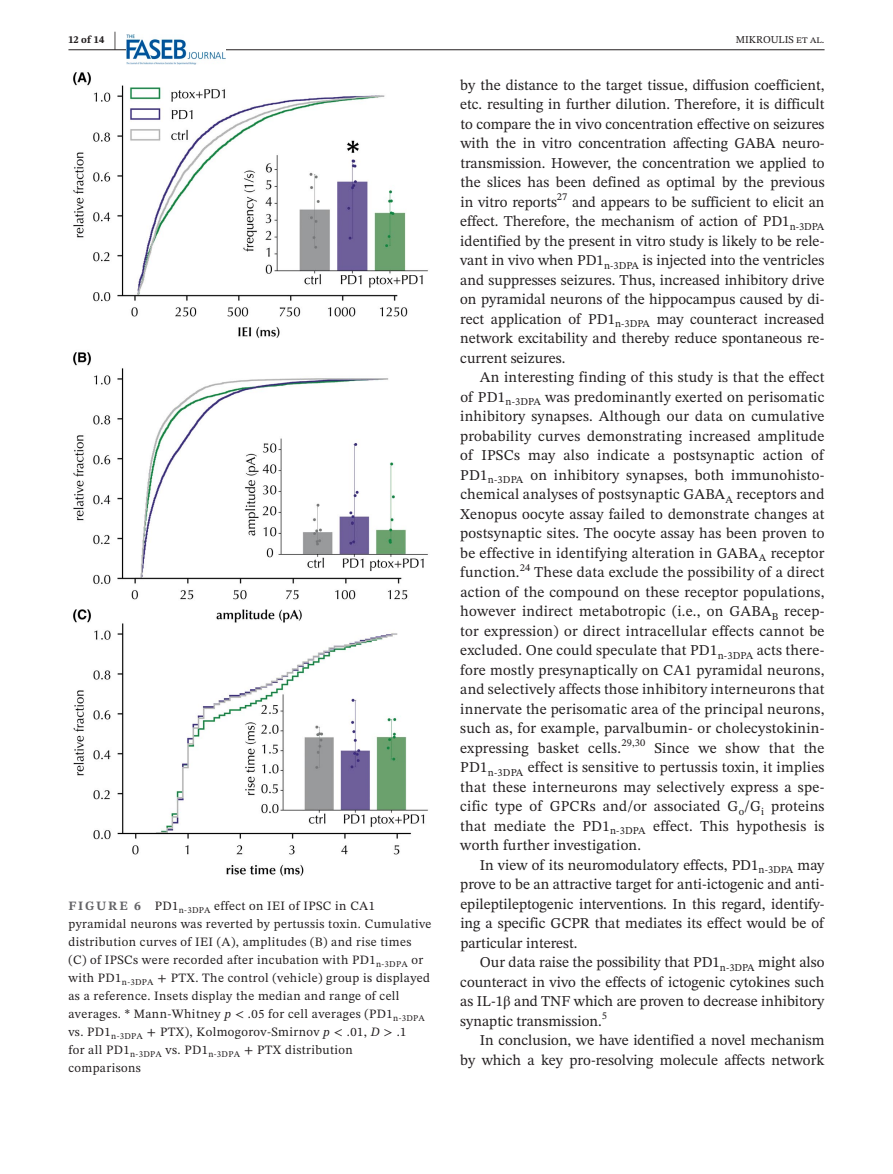
<style>
.page{position:relative;width:893px;height:1174px;background:#fff}
.page>*{position:absolute;margin:0;border:0;box-sizing:border-box;transform-origin:0 0}
.t1{font:15px/19.5px "STIX Two Text";color:#231f20;text-align:justify}
.t2{font:12.75px/18px "STIX Two Text";letter-spacing:.03em;color:#231f20}
.t3{font:10.5px "STIX Two Text";color:#231f20}
.t4{font:700 10.5px "STIX Two Text";color:#231f20}
.s1{font-size:21px}
.s2{font-family:"STIX"}
.s3{font-weight:700;color:#636366}
.s4{font-style:italic}
</style>
<div class="page">
<hr style="left:68px;top:49px;width:756px;height:1px;background:#231f20">
<img style="left:126px;top:35px;width:99px;height:30px">
<img style="left:73px;top:72px;width:355px;height:804px">
<p class="t4" style="left:68px;top:32px;width:50px">12 of 14 <span class="s1">|</span></p>
<p class="t3" style="left:736px;top:32px;width:90px">MIKROULIS et al.</p>
<p class="t1" style="left:460px;top:75px;width:366px">by the distance to the target tissue, diffusion coefficient, etc. resulting in further dilution. Therefore, it is difficult to compare the in vivo concentration effective on seizures with the in vitro concentration affecting GABA neuro&shy;transmission. However, the concentration we applied to the slices has been defined as optimal by the previous in vitro reports</p>
<p class="t3" style="left:557px;top:189px;width:12px">27</p>
<p class="t1" style="left:460px;top:192px;width:366px;text-indent:112px">and appears to be sufficient to elicit an effect. Therefore, the mechanism of action of PD1<sub>n-3DPA </sub>identified by the present in vitro study is likely to be rele&shy;vant in vivo when PD1<sub>n-3DPA</sub> is injected into the ventricles and suppresses seizures. Thus, increased inhibitory drive on pyramidal neurons of the hippocampus caused by di&shy;rect application of PD1<sub>n-3DPA</sub> may counteract increased network excitability and thereby reduce spontaneous re&shy;current seizures.</p>
<p class="t1" style="left:460px;top:367px;width:366px;text-indent:20px">An interesting finding of this study is that the effect of PD1<sub>n-3DPA</sub> was predominantly exerted on perisomatic inhibitory synapses. Although our data on cumulative probability curves demonstrating increased amplitude of IPSCs may also indicate a postsynaptic action of PD1<sub>n-3DPA</sub> on inhibitory synapses, both immunohisto&shy;chemical analyses of postsynaptic GABA<sub>A</sub> receptors and Xenopus oocyte assay failed to demonstrate changes at postsynaptic sites. The oocyte assay has been proven to be effective in identifying alteration in GABA<sub>A</sub> receptor function.</p>
<p class="t3" style="left:520px;top:559px;width:12px">24</p>
<p class="t1" style="left:460px;top:562px;width:366px;text-indent:74px">These data exclude the possibility of a direct action of the compound on these receptor populations, however indirect metabotropic (i.e., on GABA<sub>B</sub> recep&shy;tor expression) or direct intracellular effects cannot be excluded. One could speculate that PD1<sub>n-3DPA</sub> acts there&shy;fore mostly presynaptically on CA1 pyramidal neurons, and selectively affects those inhibitory interneurons that innervate the perisomatic area of the principal neurons, such as, for example, parvalbumin- or cholecystokinin&shy;expressing basket cells.</p>
<p class="t3" style="left:621px;top:735px;width:26px">29,30</p>
<p class="t1" style="left:460px;top:738px;width:366px;text-indent:194px">Since we show that the PD1<sub>n-3DPA</sub> effect is sensitive to pertussis toxin, it implies that these interneurons may selectively express a spe&shy;cific type of GPCRs and/or associated G<sub>o</sub>/G<sub>i</sub> proteins that mediate the PD1<sub>n-3DPA</sub> effect. This hypothesis is worth further investigation.</p>
<p class="t1" style="left:460px;top:855px;width:366px;text-indent:19px">In view of its neuromodulatory effects, PD1<sub>n-3DPA</sub> may prove to be an attractive target for anti-ictogenic and anti&shy;epileptileptogenic interventions. In this regard, identify&shy;ing a specific GCPR that mediates its effect would be of particular interest.</p>
<p class="t1" style="left:460px;top:952px;width:366px;text-indent:20px">Our data raise the possibility that PD1<sub>n-3DPA</sub> might also counteract in vivo the effects of ictogenic cytokines such as IL-1<span class="s2">β</span> and TNF which are proven to decrease inhibitory synaptic transmission.</p>
<p class="t2" style="left:68px;top:896px;width:365px"><span class="s3">FIGURE 6</span> PD1<sub>n-3DPA</sub> effect on IEI of IPSC in CA1 pyramidal neurons was reverted by pertussis toxin. Cumulative distribution curves of IEI (A), amplitudes (B) and rise times (C) of IPSCs were recorded after incubation with PD1<sub>n-3DPA</sub> or with PD1<sub>n-3DPA</sub> + PTX. The control (vehicle) group is displayed as a reference. Insets display the median and range of cell averages. * Mann-Whitney <span class="s4">p</span> &lt; .05 for cell averages (PD1<sub>n-3DPA </sub>vs. PD1<sub>n-3DPA</sub> + PTX), Kolmogorov-Smirnov <span class="s4">p</span> &lt; .01, <span class="s4">D</span> &gt; .1<br>for all PD1<sub>n-3DPA</sub> vs. PD1<sub>n-3DPA</sub> + PTX distribution<br>comparisons</p>
<p class="t3" style="left:602px;top:1008px;width:7px">5</p>
<p class="t1" style="left:460px;top:1030px;width:366px;text-align:right">In conclusion, we have identified a novel mechanism<br>by which a key pro-resolving molecule affects network</p>
</div>
